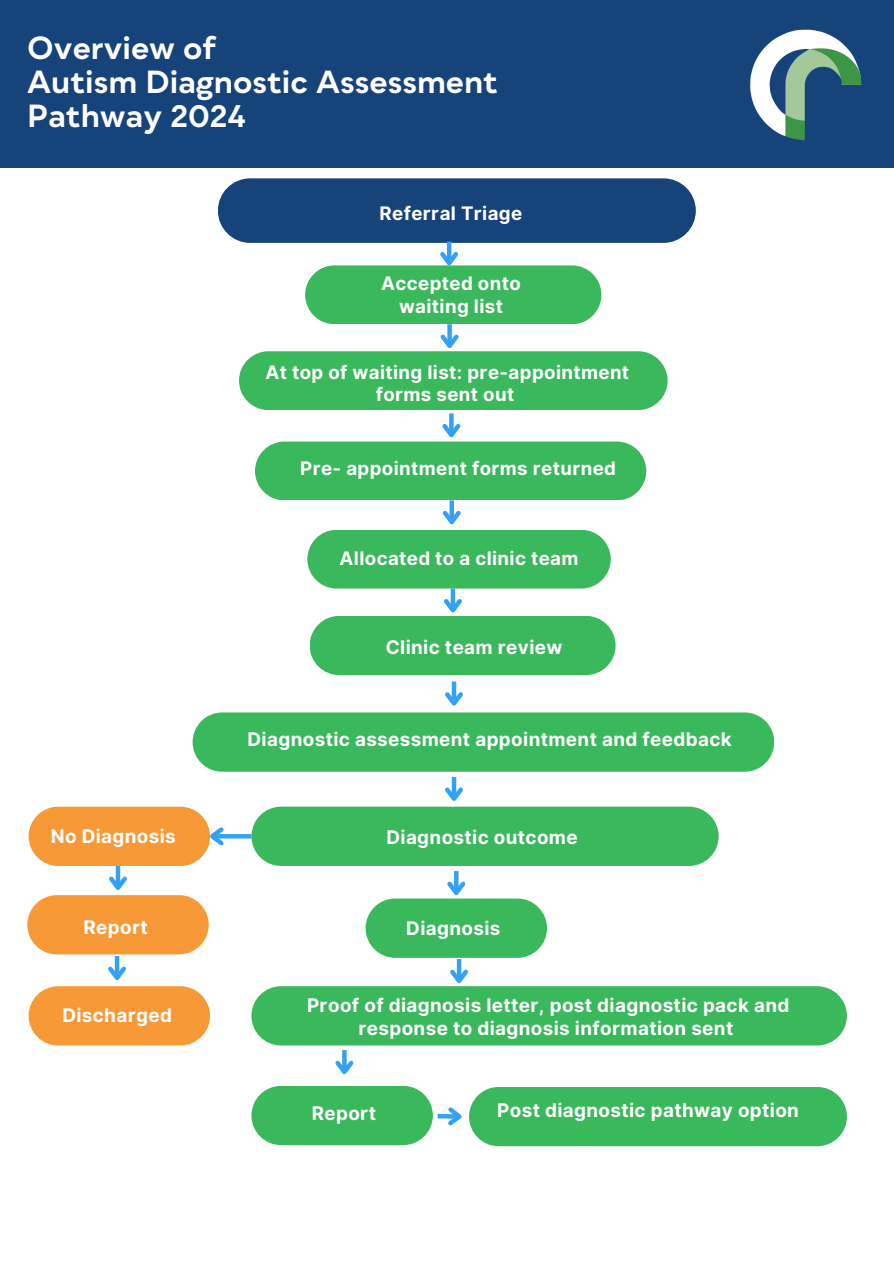
<style>
.page{position:relative;width:894px;height:1264px;background:#fff}
.page>*{position:absolute;margin:0;border:0;box-sizing:border-box;transform-origin:0 0}
.t1{font:700 30.9px/33.8px "Qualion";color:#fff}
.t2{font:700 18.75px/22.5px "Inter";letter-spacing:.02em;color:#fff;text-align:center}
.t3{font:700 18.6px/22.4px "Inter";letter-spacing:.02em;color:#fff;text-align:center}
</style>
<div class="page">
<div style="left:218px;top:178px;width:477px;height:65px;background:#16447a;border-radius:32px"></div>
<div style="left:305px;top:265px;width:296px;height:59px;background:#3ab85c;border-radius:29px"></div>
<div style="left:365px;top:898px;width:182px;height:59px;background:#3ab85c;border-radius:30px"></div>
<div style="left:255px;top:441px;width:391px;height:59px;background:#3ab85c;border-radius:29px"></div>
<div style="left:307px;top:530px;width:303px;height:58px;background:#3ab85c;border-radius:29px"></div>
<div style="left:309px;top:616px;width:306px;height:59px;background:#3ab85c;border-radius:30px"></div>
<div style="left:192px;top:712px;width:582px;height:59px;background:#3ab85c;border-radius:30px"></div>
<div style="left:239px;top:351px;width:428px;height:59px;background:#3ab85c;border-radius:29px"></div>
<div style="left:251px;top:806px;width:467px;height:60px;background:#3ab85c;border-radius:30px"></div>
<div style="left:251px;top:986px;width:595px;height:59px;background:#3ab85c;border-radius:30px"></div>
<div style="left:251px;top:1085px;width:181px;height:60px;background:#3ab85c;border-radius:30px"></div>
<div style="left:29px;top:986px;width:181px;height:59px;background:#f89938;border-radius:30px"></div>
<div style="left:27px;top:895px;width:182px;height:59px;background:#f89938;border-radius:30px"></div>
<div style="left:29px;top:806px;width:181px;height:60px;background:#f89938;border-radius:30px"></div>
<hr style="left:212px;top:834px;width:39px;height:4px;background:#35a1f4">
<svg style="left:207px;top:823px;width:20px;height:26px"></svg>
<hr style="left:116px;top:866px;width:4px;height:21px;background:#35a1f4">
<svg style="left:109px;top:872px;width:18px;height:18px"></svg>
<hr style="left:115px;top:956px;width:4px;height:21px;background:#35a1f4">
<svg style="left:108px;top:962px;width:18px;height:18px"></svg>
<div style="left:451px;top:681px;width:5px;height:22px;background:#35a1f4"></div>
<svg style="left:445px;top:688px;width:18px;height:18px"></svg>
<div style="left:450px;top:588px;width:5px;height:22px;background:#35a1f4"></div>
<svg style="left:444px;top:595px;width:18px;height:18px"></svg>
<div style="left:451px;top:777px;width:5px;height:21px;background:#35a1f4"></div>
<svg style="left:445px;top:783px;width:18px;height:18px"></svg>
<hr style="left:454px;top:871px;width:4px;height:21px;background:#35a1f4">
<svg style="left:443px;top:877px;width:26px;height:22px"></svg>
<div style="left:449px;top:500px;width:5px;height:22px;background:#35a1f4"></div>
<svg style="left:442px;top:506px;width:19px;height:19px"></svg>
<svg style="left:449px;top:413px;width:4px;height:7px"></svg>
<svg style="left:438px;top:420px;width:26px;height:22px"></svg>
<hr style="left:447px;top:241px;width:4px;height:22px;background:#35a1f4">
<svg style="left:436px;top:248px;width:26px;height:18px"></svg>
<svg style="left:447px;top:324px;width:4px;height:6px"></svg>
<svg style="left:436px;top:330px;width:26px;height:22px"></svg>
<div style="left:456px;top:959px;width:5px;height:21px;background:#35a1f4"></div>
<svg style="left:446px;top:965px;width:26px;height:22px"></svg>
<svg style="left:342px;top:1050px;width:4px;height:6px"></svg>
<svg style="left:335px;top:1056px;width:19px;height:19px"></svg>
<div style="left:437px;top:1113px;width:22px;height:5px;background:#35a1f4"></div>
<svg style="left:444px;top:1107px;width:18px;height:19px"></svg>
<div style="left:469px;top:1086px;width:377px;height:60px;background:#3ab85c;border-radius:30px"></div>
<div style="left:0;top:0;width:893px;height:168px;background:#16447a"></div>
<img style="left:750px;top:29px;width:112px;height:112px">
<p class="t1" style="left:27px;top:34px;width:472px">Overview of<br>Autism Diagnostic Assessment<br>Pathway 2024</p>
<p class="t3" style="left:379px;top:202px;width:144px">Referral Triage</p>
<p class="t3" style="left:381px;top:272px;width:141px">Accepted onto waiting list</p>
<p class="t3" style="left:265px;top:360px;width:365px">At top of waiting list: pre-appointment forms sent out</p>
<p class="t3" style="left:300px;top:457px;width:317px">Pre- appointment forms returned</p>
<p class="t3" style="left:339px;top:546px;width:240px">Allocated to a clinic team</p>
<p class="t2" style="left:385px;top:636px;width:178px">Clinic team review</p>
<p class="t2" style="left:247px;top:728px;width:485px">Diagnostic assessment appointment and feedback</p>
<p class="t2" style="left:51px;top:824px;width:126px">No Diagnosis</p>
<p class="t2" style="left:386px;top:826px;width:193px">Diagnostic outcome</p>
<p class="t2" style="left:84px;top:915px;width:66px">Report</p>
<p class="t2" style="left:62px;top:1004px;width:111px">Discharged</p>
<p class="t2" style="left:406px;top:916px;width:96px">Diagnosis</p>
<p class="t2" style="left:307px;top:994px;width:483px">Proof of diagnosis letter, post diagnostic pack and response to diagnosis information sent</p>
<p class="t2" style="left:311px;top:1102px;width:66px">Report</p>
<p class="t2" style="left:497px;top:1099px;width:303px">Post diagnostic pathway option</p>
</div>
